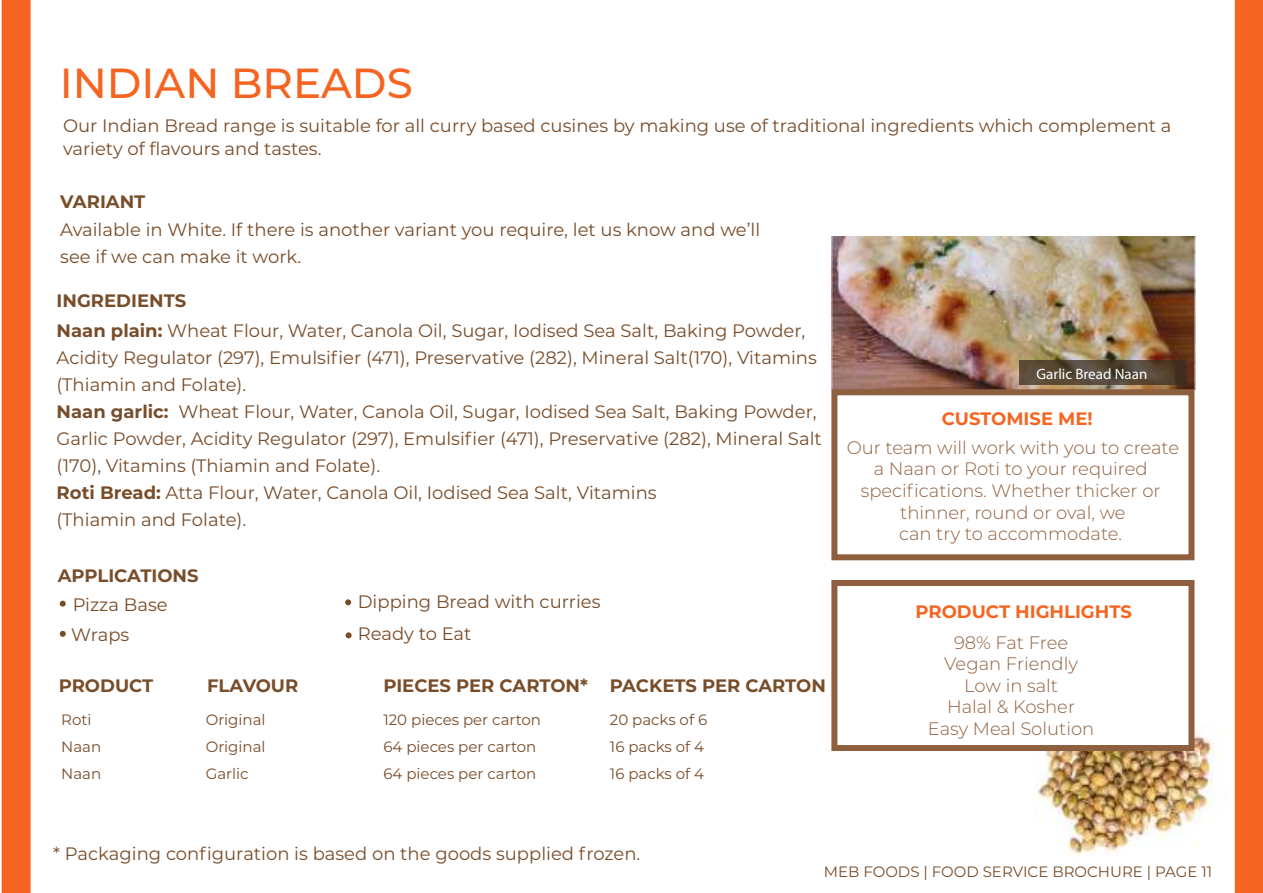
<style>
.page{position:relative;width:1263px;height:893px;background:#fff}
.page>*{position:absolute;margin:0;border:0;box-sizing:border-box;transform-origin:0 0}
.t1{font:500 42px "Montserrat";color:#f56521}
.t2{font:18px/27px "Montserrat";color:#784d2a}
.t3{font:300 18px/21.6px "Montserrat";color:#8e5f3e;text-align:center}
.t4{font:700 18px "Montserrat";color:#784d2a}
.t5{font:700 18px "Montserrat";color:#f56521}
.t6{font:15px/27px "Montserrat";color:#784d2a}
.t7{font:15px "Myriad Pro";color:#fff}
.s1{font-weight:700}
</style>
<div class="page">
<img style="left:1034px;top:678px;width:180px;height:178px">
<img style="left:832px;top:237px;width:363px;height:153px">
<div style="left:1235px;top:0;width:28px;height:893px;background:#f56521"></div>
<div style="left:2px;top:0;width:28px;height:893px;background:#f56521"></div>
<div style="left:2px;top:0;width:29px;height:893px;border:2px solid #f56521"></div>
<div style="left:831px;top:580px;width:363px;height:171px;background:#fff;border:6px solid #8e5f3e"></div>
<div style="left:831px;top:389px;width:363px;height:171px;background:#fff;border:6px solid #8e5f3e"></div>
<svg style="left:60px;top:601px;width:6px;height:6px"></svg>
<svg style="left:60px;top:631px;width:6px;height:6px"></svg>
<svg style="left:345px;top:599px;width:6px;height:6px"></svg>
<svg style="left:346px;top:632px;width:6px;height:6px"></svg>
<svg style="left:1019px;top:360px;width:167px;height:24px;background:#544635"></svg>
<h1 class="t1" style="left:60px;top:53px;width:354px">INDIAN BREADS</h1>
<p class="t2" style="left:63px;top:114px;width:1110px;line-height:22.5px">Our Indian Bread range is suitable for all curry based cusines by making use of traditional ingredients which complement a variety of flavours and tastes.</p>
<p class="t4" style="left:60px;top:189px;width:87px">VARIANT</p>
<p class="t2" style="left:60px;top:215px;width:701px">Available in White. If there is another variant you require, let us know and we’ll see if we can make it work.</p>
<p class="t2" style="left:57px;top:284px;width:750px;line-height:30.3px"><span class="s1">INGREDIENTS<br>Naan plain:</span> Wheat Flour, Water, Canola Oil, Sugar, Iodised Sea Salt, Baking Powder,</p>
<p class="t2" style="left:57px;top:343px;width:767px">Acidity Regulator (297), Emulsifier (471), Preservative (282), Mineral Salt(170), Vitamins (Thiamin and Folate).<br><span class="s1">Naan garlic:</span> Wheat Flour, Water, Canola Oil, Sugar, Iodised Sea Salt, Baking Powder, Garlic Powder, Acidity Regulator (297), Emulsifier (471), Preservative (282), Mineral Salt (170), Vitamins (Thiamin and Folate).<br><span class="s1">Roti Bread:</span> Atta Flour, Water, Canola Oil, Iodised Sea Salt, Vitamins<br>(Thiamin and Folate).</p>
<p class="t4" style="left:58px;top:562px;width:142px">APPLICATIONS</p>
<p class="t2" style="left:71px;top:589px;width:98px;line-height:30px">Pizza Base<br>Wraps</p>
<p class="t2" style="left:358px;top:588px;width:244px">Dipping Bread with curries</p>
<p class="t2" style="left:358px;top:619px;width:115px">Ready to Eat</p>
<p class="t4" style="left:59px;top:672px;width:96px">PRODUCT</p>
<p class="t4" style="left:207px;top:672px;width:93px">FLAVOUR</p>
<p class="t4" style="left:383px;top:672px;width:444px">PIECES PER CARTON* PACKETS PER CARTON</p>
<p class="t6" style="left:383px;top:705px;width:159px">120 pieces per carton<br>64 pieces per carton<br>64 pieces per carton</p>
<p class="t6" style="left:610px;top:705px;width:99px">20 packs of 6<br>16 packs of 4<br>16 packs of 4</p>
<p class="t6" style="left:61px;top:705px;width:42px">Roti<br>Naan<br>Naan</p>
<p class="t6" style="left:206px;top:705px;width:61px;text-align:justify">Original Original Garlic</p>
<p class="t7" style="left:1036px;top:364px;width:112px">Garlic Bread Naan</p>
<p class="t5" style="left:942px;top:405px;width:152px">CUSTOMISE ME!</p>
<p class="t3" style="left:847px;top:436px;width:334px">Our team will work with you to create a Naan or Roti to your required specifications. Whether thicker or thinner, round or oval, we<br>can try to accommodate.</p>
<p class="t5" style="left:915px;top:599px;width:218px">PRODUCT HIGHLIGHTS</p>
<p class="t3" style="left:928px;top:631px;width:168px">98% Fat Free<br>Vegan Friendly<br>Low in salt<br>Halal &amp; Kosher<br>Easy Meal Solution</p>
<p class="t2" style="left:53px;top:839px;width:589px">* Packaging configuration is based on the goods supplied frozen.</p>
<p class="t6" style="left:824px;top:858px;width:390px">MEB FOODS | FOOD SERVICE BROCHURE | PAGE 11</p>
</div>
